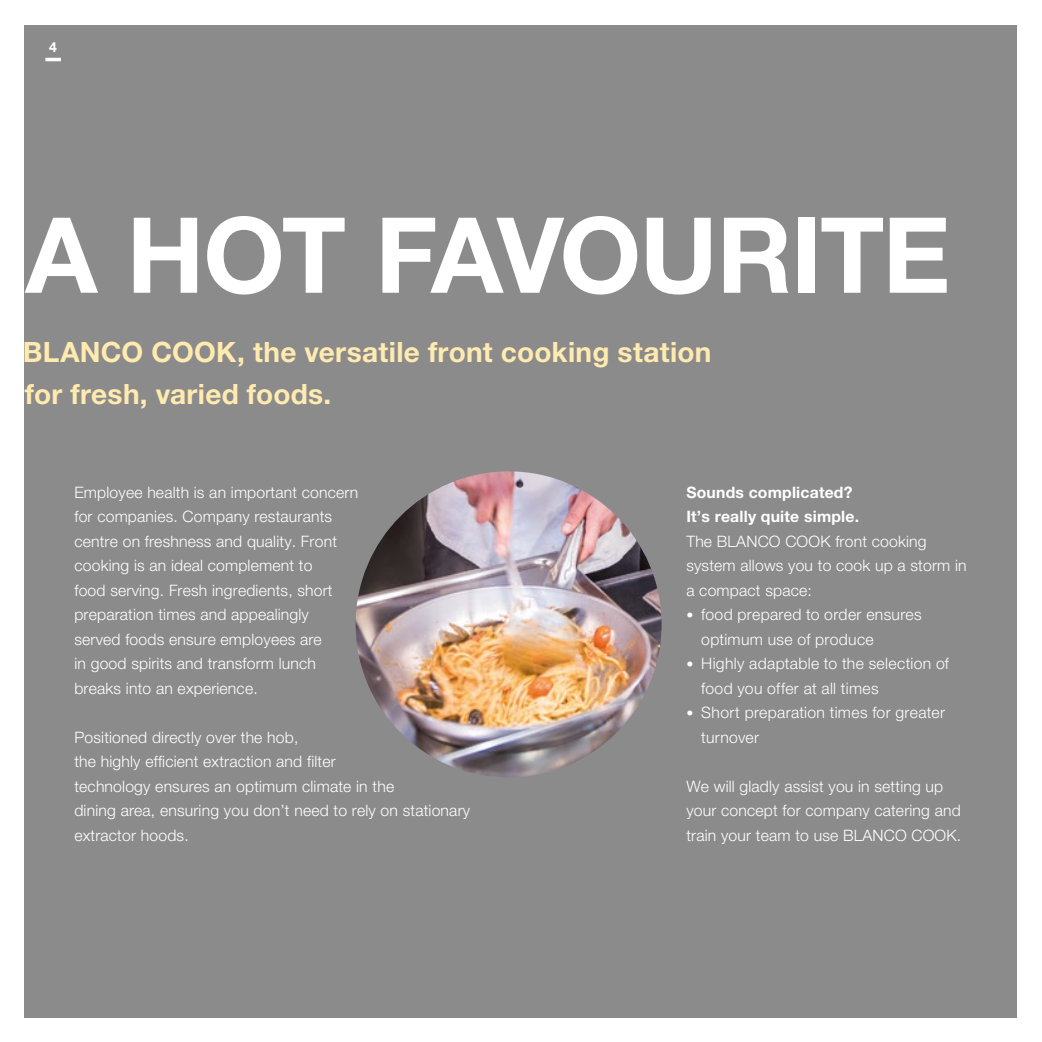
<style>
.page{position:relative;width:1042px;height:1042px;background:#fff}
.page>*{position:absolute;margin:0;border:0;box-sizing:border-box;transform-origin:0 0}
.t1{font:700 105px "Helvetica Neue LTW1 G";letter-spacing:-.02em;color:#fff}
.t2{font:700 28px/42px "Helvetica Neue LTW1 G";letter-spacing:.01em;color:#ffeaaf}
.t3{font:300 15.75px/24.5px "Helvetica Neue LTW1 G";letter-spacing:.01em;color:#fff}
.t4{font:700 15.75px/24.5px "Helvetica Neue LTW1 G";letter-spacing:.01em;color:#fff}
.t5{font:700 14px "Helvetica Neue LTW1 G";color:#fff}
.s1{font-size:14px}
</style>
<div class="page">
<div style="left:25px;top:25px;width:992px;height:992px;background:#8b8b8c"></div>
<hr style="left:45px;top:58px;width:16px;height:3px;background:#fff">
<img style="left:356px;top:471px;width:305px;height:306px;border-radius:153px">
<p class="t5" style="left:49px;top:39px;width:9px">4</p>
<h1 class="t1" style="left:25px;top:191px;width:926px">A HOT FAVOURITE</h1>
<h2 class="t2" style="left:23px;top:331px;width:690px">BLANCO COOK, the versatile front cooking station for fresh, varied foods.</h2>
<p class="t3" style="left:74px;top:479px;width:285px">Employee health is an important concern for companies. Company restaurants centre on freshness and quality. Front cooking is an ideal complement to<br>food serving. Fresh ingredients, short preparation times and appealingly served foods ensure employees are<br>in good spirits and transform lunch breaks into an experience.</p>
<p class="t3" style="left:74px;top:725px;width:397px">Positioned directly over the hob,<br>the highly efficient extraction and filter<br>technology ensures an optimum climate in the<br>dining area, ensuring you don’t need to rely on stationary extractor hoods.</p>
<p class="t4" style="left:686px;top:479px;width:174px">Sounds complicated?<br>It’s really quite simple.</p>
<p class="t3" style="left:686px;top:528px;width:282px">The BLANCO COOK front cooking system allows you to cook up a storm in a compact space:</p>
<p class="t3" style="left:701px;top:602px;width:222px;text-indent:-15px"><span class="s1">•</span> food prepared to order ensures optimum use of produce</p>
<p class="t3" style="left:701px;top:651px;width:249px;text-indent:-15px"><span class="s1">•</span> Highly adaptable to the selection of food you offer at all times</p>
<p class="t3" style="left:701px;top:700px;width:245px;text-indent:-15px"><span class="s1">•</span> Short preparation times for greater turnover</p>
<p class="t3" style="left:686px;top:773px;width:276px">We will gladly assist you in setting up your concept for company catering and train your team to use BLANCO COOK.</p>
</div>
